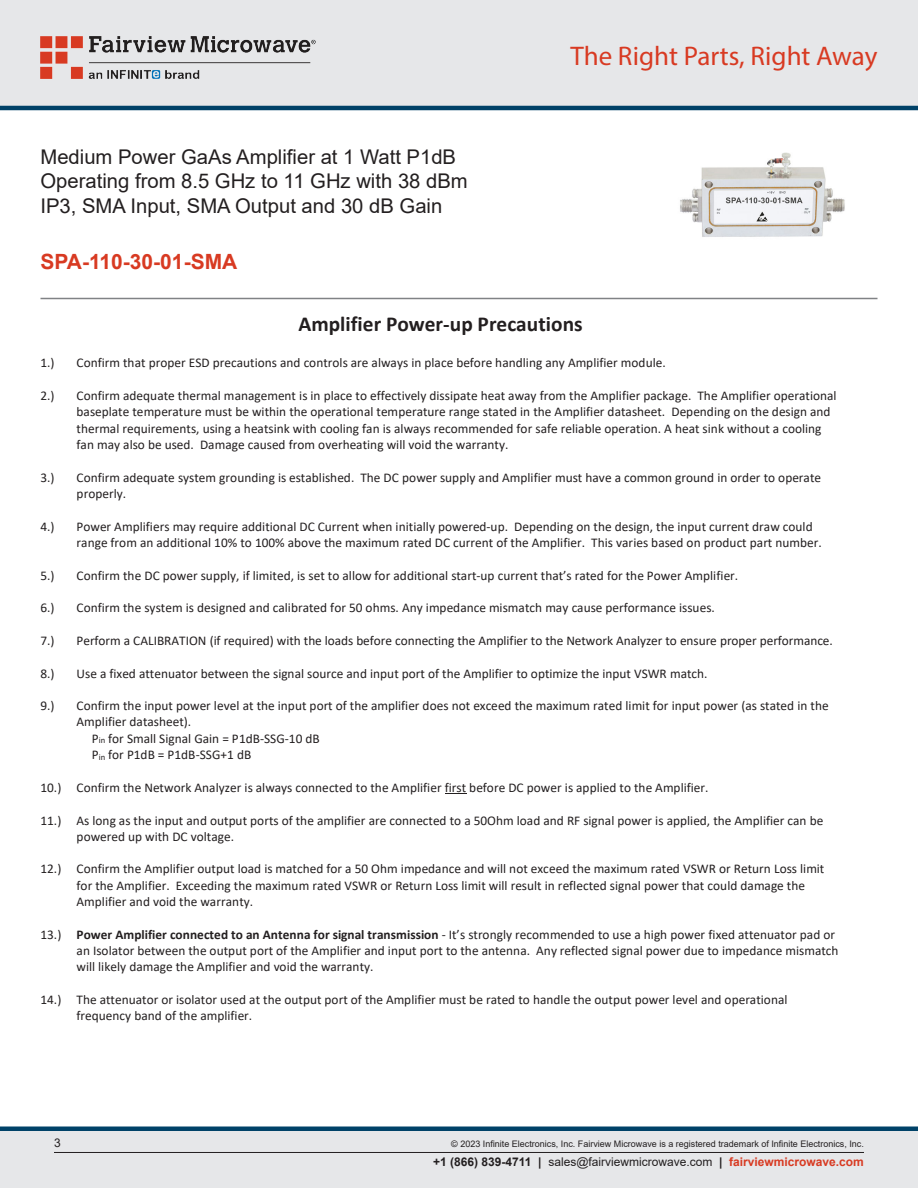
<style>
.page{position:relative;width:918px;height:1188px;background:#fff}
.page>*{position:absolute;margin:0;border:0;box-sizing:border-box;transform-origin:0 0}
.t1{font:27px "Myriad Pro";color:#d83a22}
.t2{font:700 21.3px "Calibri";color:#231f20}
.Branded_Part_No{font:700 21px "Arial";color:#d83a22}
.Web_Description_Para{font:20.25px/24.3px "Arial";color:#231f20}
.t3{font:13.35px/16.4px "Calibri";color:#231f20}
.t4{font:12px "Arial";color:#231f20}
.Copyright_disclaimer{font:9px "Arial";color:#231f20}
.s1{font-size:8.7px}
.s2{font-weight:700}
.s3{font-weight:700;color:#d83a22}
</style>
<div class="page">
<div style="left:0;top:1131px;width:918px;height:57px;background:#e6e7e9"></div>
<div style="left:0;top:1126px;width:918px;height:5px;background:#004268"></div>
<div style="left:0;top:0;width:918px;height:108px;background:#e6e7e9"></div>
<hr style="left:0;top:106px;width:918px;height:4px;background:#004268">
<img style="left:40px;top:36px;width:276px;height:42px">
<hr style="left:54px;top:1152px;width:810px;height:1px;background:#231f20">
<hr style="left:40px;top:298px;width:838px;height:1px;background:#808285">
<img style="left:680px;top:152px;width:165px;height:85px">
<svg style="left:445px;top:793px;width:21px;height:1px"></svg>
<h1 class="Web_Description_Para" style="left:40px;top:145px;width:429px">Medium Power GaAs Amplifier at 1 Watt P1dB<br>Operating from 8.5 GHz to 11 GHz with 38 dBm<br>IP3, SMA Input, SMA Output and 30 dB Gain</h1>
<p class="Branded_Part_No" style="left:40px;top:247px;width:198px">SPA-110-30-01-SMA</p>
<h1 class="t1" style="left:571px;top:39px;width:308px">The Right Parts, Right Away</h1>
<p class="t2" style="left:299px;top:309px;width:286px">Amplifier Power-up Precautions</p>
<p class="t3" style="left:40px;top:354px;width:16px">1.)</p>
<p class="t3" style="left:77px;top:354px;width:591px">Confirm that proper ESD precautions and controls are always in place before handling any Amplifier module.</p>
<p class="t3" style="left:40px;top:387px;width:16px">2.)</p>
<p class="t3" style="left:77px;top:387px;width:762px">Confirm adequate thermal management is in place to effectively dissipate heat away from the Amplifier package. The Amplifier operational baseplate temperature must be within the operational temperature range stated in the Amplifier datasheet. Depending on the design and thermal requirements, using a heatsink with cooling fan is always recommended for safe reliable operation. A heat sink without a cooling fan may also be used. Damage caused from overheating will void the warranty.</p>
<p class="t3" style="left:40px;top:469px;width:16px">3.)</p>
<p class="t3" style="left:77px;top:469px;width:746px">Confirm adequate system grounding is established. The DC power supply and Amplifier must have a common ground in order to operate properly.</p>
<p class="t3" style="left:40px;top:518px;width:16px">4.)</p>
<p class="t3" style="left:77px;top:518px;width:747px">Power Amplifiers may require additional DC Current when initially powered-up. Depending on the design, the input current draw could range from an additional 10% to 100% above the maximum rated DC current of the Amplifier. This varies based on product part number.</p>
<p class="t3" style="left:40px;top:567px;width:16px">5.)</p>
<p class="t3" style="left:77px;top:567px;width:663px">Confirm the DC power supply, if limited, is set to allow for additional start-up current that’s rated for the Power Amplifier.</p>
<p class="t3" style="left:40px;top:599px;width:16px">6.)</p>
<p class="t3" style="left:77px;top:599px;width:640px">Confirm the system is designed and calibrated for 50 ohms. Any impedance mismatch may cause performance issues.</p>
<p class="t3" style="left:40px;top:632px;width:16px">7.)</p>
<p class="t3" style="left:77px;top:632px;width:758px">Perform a CALIBRATION (if required) with the loads before connecting the Amplifier to the Network Analyzer to ensure proper performance.</p>
<p class="t3" style="left:40px;top:665px;width:16px">8.)</p>
<p class="t3" style="left:77px;top:665px;width:633px">Use a fixed attenuator between the signal source and input port of the Amplifier to optimize the input VSWR match.</p>
<p class="t3" style="left:40px;top:697px;width:16px">9.)</p>
<p class="t3" style="left:77px;top:697px;width:754px">Confirm the input power level at the input port of the amplifier does not exceed the maximum rated limit for input power (as stated in the</p>
<p class="t3" style="left:77px;top:714px;width:116px">Amplifier datasheet).</p>
<p class="t3" style="left:92px;top:730px;width:229px">P<span class="s1">in</span> for Small Signal Gain = P1dB-SSG-10 dB</p>
<p class="t3" style="left:92px;top:746px;width:161px">P<span class="s1">in</span> for P1dB = P1dB-SSG+1 dB</p>
<p class="t3" style="left:40px;top:779px;width:670px">10.) Confirm the Network Analyzer is always connected to the Amplifier first before DC power is applied to the Amplifier.</p>
<p class="t3" style="left:77px;top:812px;width:748px;text-indent:-36px">11.) As long as the input and output ports of the amplifier are connected to a 50Ohm load and RF signal power is applied, the Amplifier can be powered up with DC voltage.</p>
<p class="t3" style="left:77px;top:861px;width:749px;text-indent:-36px">12.) Confirm the Amplifier output load is matched for a 50 Ohm impedance and will not exceed the maximum rated VSWR or Return Loss limit for the Amplifier. Exceeding the maximum rated VSWR or Return Loss limit will result in reflected signal power that could damage the<br>Amplifier and void the warranty.</p>
<p class="t3" style="left:77px;top:926px;width:763px;text-indent:-36px">13.) <span class="s2">Power Amplifier connected to an Antenna for signal transmission</span> - It’s strongly recommended to use a high power fixed attenuator pad or an Isolator between the output port of the Amplifier and input port to the antenna. Any reflected signal power due to impedance mismatch will likely damage the Amplifier and void the warranty.</p>
<p class="t3" style="left:77px;top:991px;width:712px;text-indent:-36px">14.) The attenuator or isolator used at the output port of the Amplifier must be rated to handle the output power level and operational frequency band of the amplifier.</p>
<p class="t4" style="left:54px;top:1135px;width:8px">3</p>
<p class="Copyright_disclaimer" style="left:451px;top:1138px;width:414px">© 2023 Infinite Electronics, Inc. Fairview Microwave is a registered trademark of Infinite Electronics, Inc.</p>
<p class="t4" style="left:433px;top:1153px;width:432px"><span class="s2">+1 (866) 839-4711 |</span> sales@fairviewmicrowave.com <span class="s2">|</span> <span class="s3">fairviewmicrowave.com</span></p>
</div>
